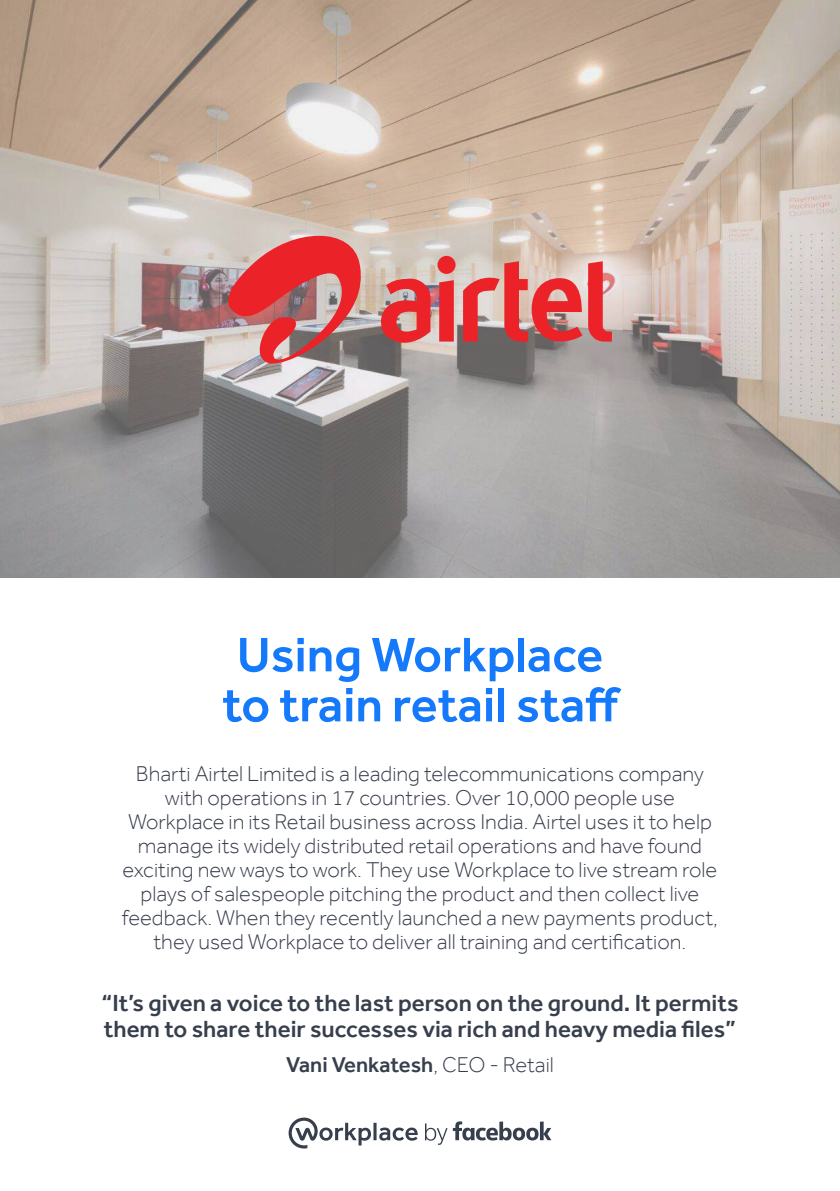
<style>
.page{position:relative;width:840px;height:1191px;background:#fff}
.page>*{position:absolute;margin:0;border:0;box-sizing:border-box;transform-origin:0 0}
.t1{font:500 50px/50px "Effra";color:#1479fb}
.t2{font:500 24px/26px "Effra";color:#373e4c}
.t3{font:300 22px/24px "Effra";color:#373e4c;text-align:center}
.t4{font:500 22px "Effra";color:#373e4c}
.s1{font-weight:300}
</style>
<div class="page">
<svg style="left:288px;top:1117px;width:129px;height:31px"></svg>
<svg style="left:425px;top:1121px;width:126px;height:21px"></svg>
<img style="left:0;top:0;width:839px;height:578px">
<svg style="left:439px;top:280px;width:14px;height:61px"></svg>
<div style="left:437px;top:256px;width:18px;height:18px;background:#eb2227;border-radius:50%"></div>
<svg style="left:588px;top:261px;width:23px;height:80px;background:#e65c5e"></svg>
<svg style="left:463px;top:261px;width:119px;height:80px;background:#d87674"></svg>
<svg style="left:380px;top:278px;width:50px;height:74px;background:#d26464"></svg>
<svg style="left:228px;top:236px;width:136px;height:127px;background:#cb6a6c"></svg>
<h1 class="t1" style="left:222px;top:629px;width:400px">Using Workplace to train retail staff</h1>
<p class="t3" style="left:122px;top:762px;width:597px">Bharti Airtel Limited is a leading telecommunications company with operations in 17 countries. Over 10,000 people use Workplace in its Retail business across India. Airtel uses it to help manage its widely distributed retail operations and have found exciting new ways to work. They use Workplace to live stream role plays of salespeople pitching the product and then collect live feedback. When they recently launched a new payments product, they used Workplace to deliver all training and certification.</p>
<p class="t2" style="left:101px;top:989px;width:638px">“It’s given a voice to the last person on the ground. It permits them to share their successes via rich and heavy media files”</p>
<p class="t4" style="left:286px;top:1051px;width:269px">Vani Venkatesh<span class="s1">, CEO - Retail</span></p>
</div>
